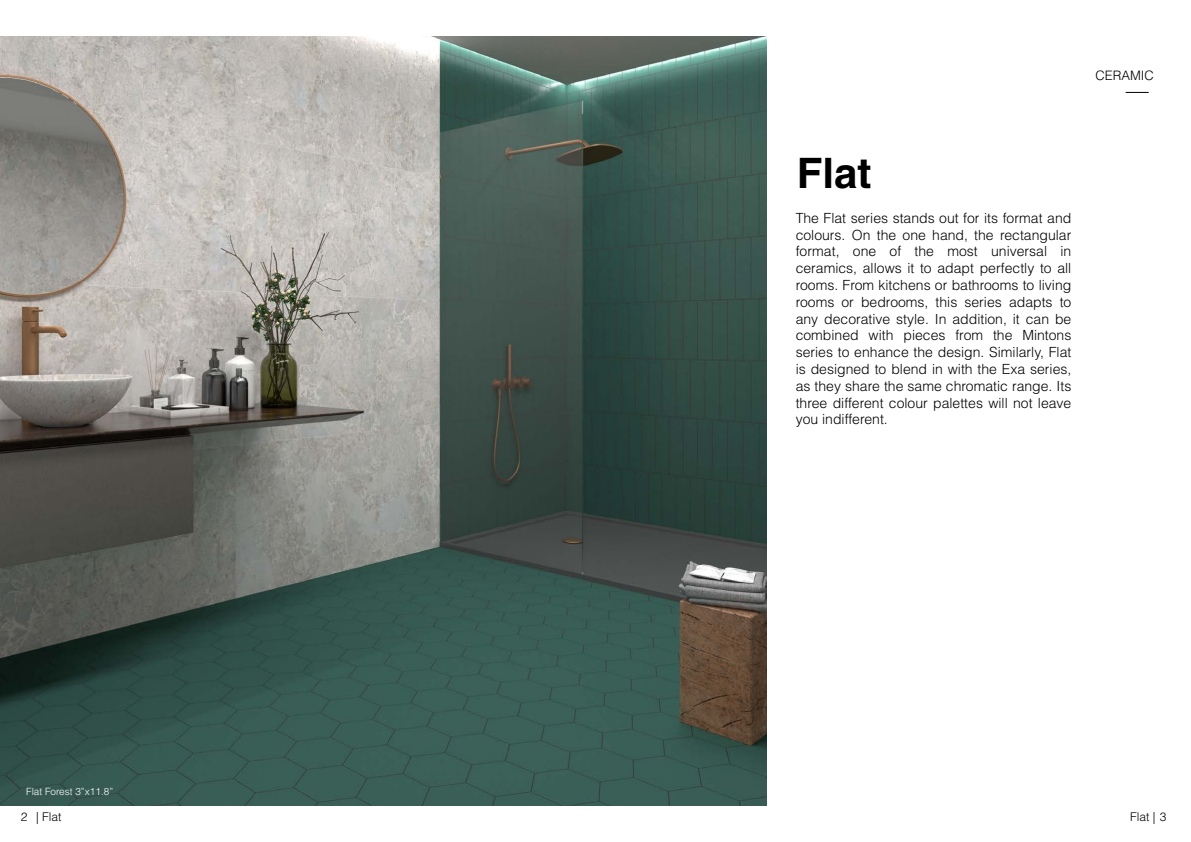
<style>
.page{position:relative;width:1191px;height:842px;background:#fff}
.page>*{position:absolute;margin:0;border:0;box-sizing:border-box;transform-origin:0 0}
.t1{font:700 42px "Helvetica LT Std";color:#000}
.t2{font:300 14px/16.8px "Helvetica LT Std";color:#000;text-align:justify}
.t3{font:300 13px "Helvetica LT Std";color:#000}
.t4{font:300 12px "Helvetica LT Std";color:#000}
.t5{font:300 10px "Helvetica LT Std";color:#fff}
</style>
<div class="page">
<img style="left:0;top:36px;width:767px;height:770px">
<svg style="left:1125px;top:92px;width:23px;height:1px"></svg>
<p class="t5" style="left:26px;top:786px;width:89px">Flat Forest 3”x11.8”</p>
<p class="t3" style="left:1095px;top:67px;width:60px">CERAMIC</p>
<h1 class="t1" style="left:796px;top:148px;width:76px">Flat</h1>
<p class="t2" style="left:795px;top:209px;width:277px">The Flat series stands out for its format and colours. On the one hand, the rectangular format, one of the most universal in ceramics, allows it to adapt perfectly to all rooms. From kitchens or bathrooms to living rooms or bedrooms, this series adapts to any decorative style. In addition, it can be combined with pieces from the Mintons series to enhance the design. Similarly, Flat is designed to blend in with the Exa series, as they share the same chromatic range. Its three different colour palettes will not leave you indifferent.</p>
<p class="t4" style="left:21px;top:809px;width:42px">2 | Flat</p>
<p class="t4" style="left:1130px;top:809px;width:38px">Flat | 3</p>
</div>
